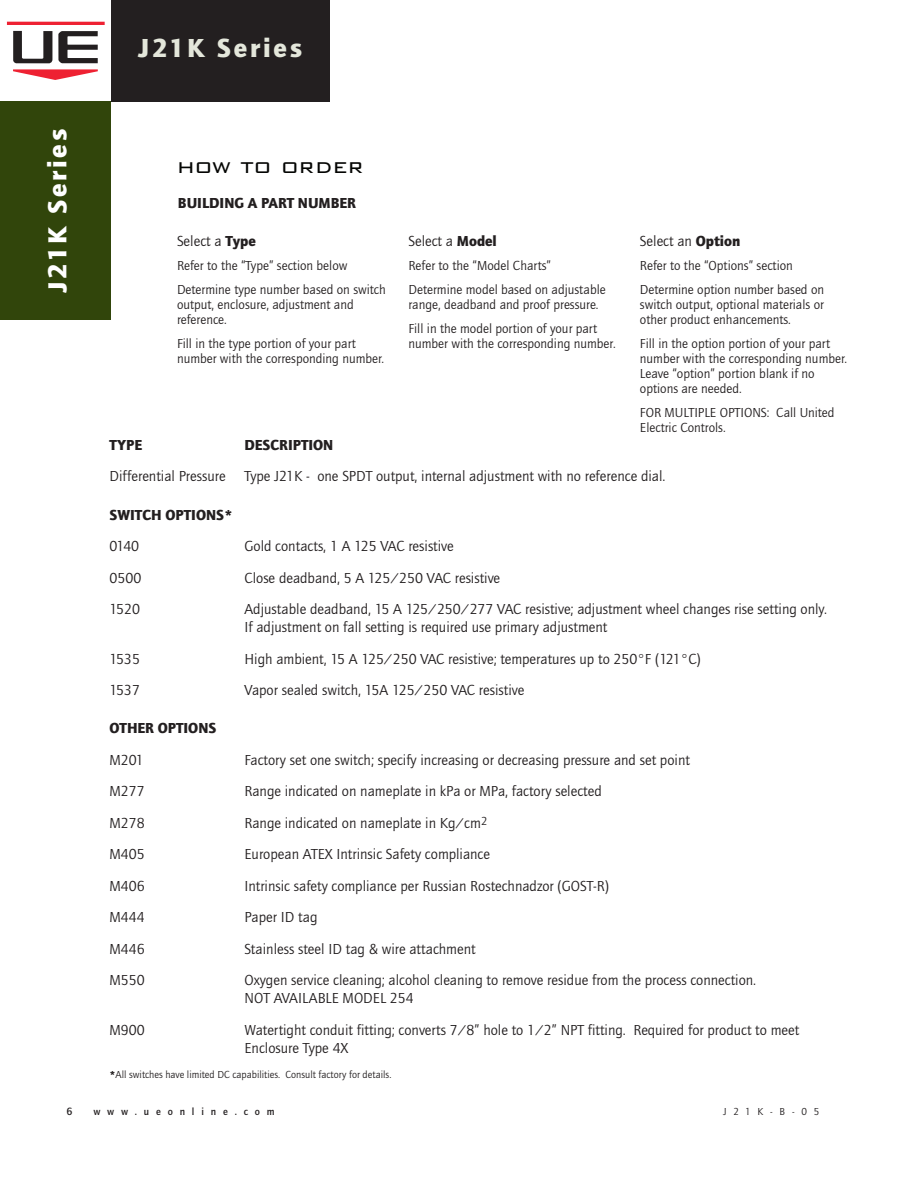
<style>
.page{position:relative;width:918px;height:1188px;background:#fff}
.page>*{position:absolute;margin:0;border:0;box-sizing:border-box;transform-origin:0 0}
.t1{font:900 27px "Quay Sans ITC";letter-spacing:.1em;color:#e4e7db}
.t2{font:900 27px "Quay Sans ITC";letter-spacing:.1em;color:#fff}
.t3{font:300 25.5px "Bank Gothic BT";color:#040503}
.t4{font:15px/18px "Quay Sans ITC";color:#231f20}
.t5{font:900 15px "Quay Sans ITC";color:#231f20}
.t6{font:13.5px/15px "Quay Sans ITC";color:#231f20}
.t7{font:10.8px "Quay Sans Md ITC";color:#231f20}
.t8{font:10.5px "Quay Sans ITC";color:#231f20}
.t9{font:10.5px "Quay Sans Md ITC";letter-spacing:.65em;color:#231f20}
.t10{font:10.5px "Quay Sans ITC Book SC900";letter-spacing:.65em;color:#231f20}
.s1{font-weight:900}
</style>
<div class="page">
<div style="left:111px;top:0;width:219px;height:102px;background:#231f20"></div>
<div style="left:0;top:101px;width:111px;height:219px;background:#31450b"></div>
<hr style="left:7px;top:22px;width:98px;height:3px;background:#ee2132">
<svg style="left:13px;top:69px;width:85px;height:11px"></svg>
<svg style="left:13px;top:31px;width:85px;height:32px"></svg>
<h1 class="t2" style="left:42px;top:292px;width:165px;rotate:-90deg">J21K SERIES</h1>
<h1 class="t1" style="left:139px;top:33px;width:165px">J21K SERIES</h1>
<h2 class="t3" style="left:177px;top:152px;width:188px">how to order</h2>
<p class="t5" style="left:178px;top:194px;width:177px">BUILDING A PART NUMBER</p>
<p class="t4" style="left:177px;top:232px;width:80px">Select a <span class="s1">TYPE</span></p>
<p class="t6" style="left:177px;top:254px;width:210px;line-height:23.9px">Refer to the “Type” section below<br>Determine type number based on switch</p>
<p class="t6" style="left:177px;top:297px;width:178px">output, enclosure, adjustment and reference.</p>
<p class="t6" style="left:177px;top:336px;width:209px">Fill in the type portion of your part number with the corresponding number.</p>
<p class="t4" style="left:408px;top:232px;width:90px">Select a <span class="s1">MODEL</span></p>
<p class="t6" style="left:408px;top:254px;width:199px;line-height:23.9px">Refer to the “Model Charts”<br>Determine model based on adjustable</p>
<p class="t6" style="left:408px;top:293px;width:192px;line-height:23.9px">range, deadband and proof pressure.<br>Fill in the model portion of your part</p>
<p class="t6" style="left:408px;top:336px;width:209px">number with the corresponding number.</p>
<p class="t4" style="left:640px;top:232px;width:102px">Select an <span class="s1">OPTION</span></p>
<p class="t6" style="left:640px;top:254px;width:186px;line-height:23.9px">Refer to the “Options” section<br>Determine option number based on</p>
<p class="t6" style="left:640px;top:297px;width:186px">switch output, optional materials or other product enhancements.</p>
<p class="t6" style="left:640px;top:336px;width:209px">Fill in the option portion of your part number with the corresponding number.<br>Leave “option” portion blank if no options are needed.</p>
<p class="t6" style="left:640px;top:405px;width:32px">For multiple</p>
<p class="t6" style="left:720px;top:405px;width:8px">options</p>
<p class="t6" style="left:767px;top:405px;width:69px">: Call United</p>
<p class="t6" style="left:640px;top:420px;width:87px">Electric Controls.</p>
<p class="t5" style="left:110px;top:436px;width:34px">TYPE</p>
<p class="t5" style="left:244px;top:436px;width:20px">DESCRIPTION</p>
<p class="t4" style="left:110px;top:468px;width:118px">Differential Pressure</p>
<p class="t4" style="left:244px;top:468px;width:422px">Type J21K - one SPDT output, internal adjustment with no reference dial.</p>
<p class="t5" style="left:110px;top:506px;width:125px">SWITCH OPTIONS*</p>
<p class="t4" style="left:110px;top:538px;width:31px">0140</p>
<p class="t4" style="left:244px;top:538px;width:211px">Gold contacts, 1 A 125 VAC resistive</p>
<p class="t4" style="left:110px;top:569px;width:33px">0500</p>
<p class="t4" style="left:244px;top:569px;width:257px">Close deadband, 5 A 125/250 VAC resistive</p>
<p class="t4" style="left:110px;top:601px;width:32px">1520</p>
<p class="t4" style="left:244px;top:601px;width:584px">Adjustable deadband, 15 A 125/250/277 VAC resistive; adjustment wheel changes rise setting only.<br>If adjustment on fall setting is required use primary adjustment</p>
<p class="t4" style="left:110px;top:650px;width:32px">1535</p>
<p class="t4" style="left:244px;top:650px;width:458px">High ambient, 15 A 125/250 VAC resistive; temperatures up to 250°F (121°C)</p>
<p class="t4" style="left:110px;top:682px;width:32px">1537</p>
<p class="t4" style="left:244px;top:682px;width:281px">Vapor sealed switch, 15A 125/250 VAC resistive</p>
<p class="t5" style="left:110px;top:720px;width:108px">OTHER OPTIONS</p>
<p class="t4" style="left:110px;top:751px;width:36px">M201</p>
<p class="t4" style="left:244px;top:751px;width:447px">Factory set one switch; specify increasing or decreasing pressure and set point</p>
<p class="t4" style="left:110px;top:783px;width:37px">M277</p>
<p class="t4" style="left:244px;top:783px;width:359px">Range indicated on nameplate in kPa or MPa, factory selected</p>
<p class="t4" style="left:110px;top:814px;width:37px">M278</p>
<p class="t4" style="left:244px;top:814px;width:244px">Range indicated on nameplate in Kg/cm<sup>2</sup></p>
<p class="t4" style="left:110px;top:846px;width:37px">M405</p>
<p class="t4" style="left:244px;top:846px;width:247px">European ATEX Intrinsic Safety compliance</p>
<p class="t4" style="left:110px;top:877px;width:37px">M406</p>
<p class="t4" style="left:244px;top:877px;width:366px">Intrinsic safety compliance per Russian Rostechnadzor (GOST-R)</p>
<p class="t4" style="left:110px;top:909px;width:37px">M444</p>
<p class="t4" style="left:244px;top:909px;width:74px">Paper ID tag</p>
<p class="t4" style="left:110px;top:940px;width:37px">M446</p>
<p class="t4" style="left:244px;top:940px;width:233px">Stainless steel ID tag &amp; wire attachment</p>
<p class="t4" style="left:110px;top:972px;width:37px">M550</p>
<p class="t4" style="left:244px;top:972px;width:513px">Oxygen service cleaning; alcohol cleaning to remove residue from the process connection.<br>Not available</p>
<p class="t4" style="left:343px;top:990px;width:10px">model</p>
<p class="t4" style="left:390px;top:990px;width:25px">254</p>
<p class="t4" style="left:110px;top:1021px;width:37px">M900</p>
<p class="t4" style="left:244px;top:1021px;width:556px">Watertight conduit fitting; converts 7/8” hole to 1/2” NPT fitting. Required for product to meet<br>Enclosure Type 4X</p>
<p class="t8" style="left:110px;top:1069px;width:283px"><span class="s1">*</span>All switches have limited DC capabilities. Consult factory for details.</p>
<p class="t7" style="left:66px;top:1106px;width:7px">6</p>
<p class="t9" style="left:93px;top:1106px;width:183px">www.ueonline.com</p>
<p class="t10" style="left:723px;top:1106px;width:98px">J21K-B-05</p>
</div>
